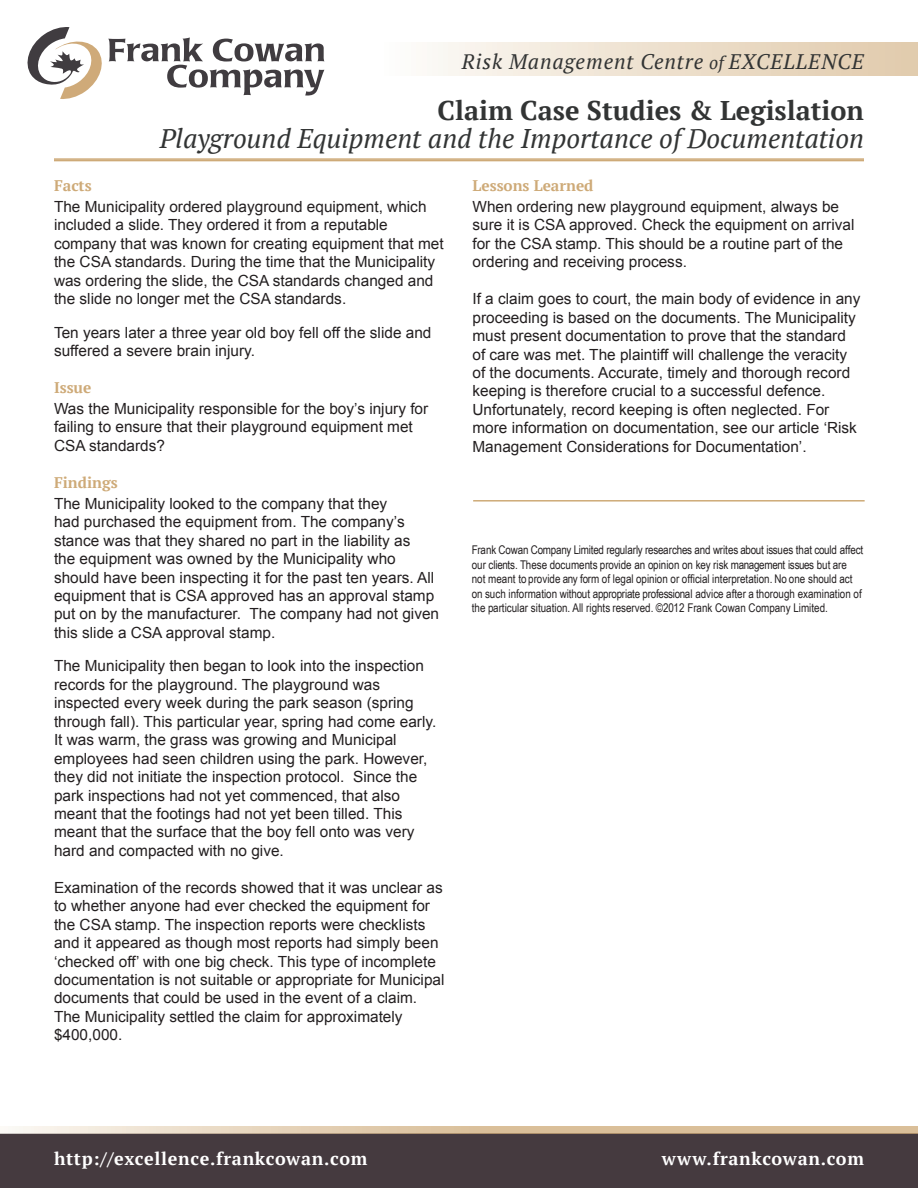
<style>
.page{position:relative;width:918px;height:1188px;background:#fff}
.page>*{position:absolute;margin:0;border:0;box-sizing:border-box;transform-origin:0 0}
.t1{font:italic 27px/28.5px "PT Serif";color:#323434;text-align:right}
.t2{font:italic 21px "PT Serif";letter-spacing:.04em;color:#323434}
.t3{font:700 18px "PT Serif";letter-spacing:.04em;color:#fff}
.t4{font:15.3px/18.5px "Arial";color:#231f20}
.t5{font:700 15.3px "PT Serif";color:#ceaa78}
.t6{font:12px/14.4px "Arial Narrow";color:#231f20}
.s1{font-size:18px}
.s2{font-weight:700;font-style:normal}
</style>
<div class="page">
<div style="left:0;top:1133px;width:918px;height:55px;background:#453a3f"></div>
<svg style="left:12px;top:1126px;width:906px;height:7px;background:#e1ccae"></svg>
<svg style="left:28px;top:27px;width:297px;height:72px"></svg>
<div style="left:378px;top:42px;width:540px;height:34px;background:linear-gradient(to right,#fdfcfa,#e0c9aa)"></div>
<hr style="left:54px;top:158px;width:810px;height:2px;background:#ceaa78">
<hr style="left:54px;top:160px;width:810px;height:1px;background:#ceaa78">
<hr style="left:473px;top:500px;width:392px;height:2px;background:#ceaa78">
<p class="t2" style="left:462px;top:48px;width:404px">Risk Management Centre <span class="s1">of</span> EXCELLENCE</p>
<p class="t1" style="left:160px;top:96px;width:706px"><span class="s2">Claim Case Studies &amp; Legislation<br></span>Playground Equipment and the Importance of Documentation</p>
<p class="t5" style="left:54px;top:175px;width:39px">Facts</p>
<p class="t4" style="left:54px;top:197px;width:391px">The Municipality ordered playground equipment, which included a slide. They ordered it from a reputable company that was known for creating equipment that met the CSA standards. During the time that the Municipality was ordering the slide, the CSA standards changed and the slide no longer met the CSA standards.</p>
<p class="t4" style="left:54px;top:323px;width:379px">Ten years later a three year old boy fell off the slide and suffered a severe brain injury.</p>
<p class="t5" style="left:54px;top:377px;width:39px">Issue</p>
<p class="t4" style="left:54px;top:400px;width:376px">Was the Municipality responsible for the boy’s injury for failing to ensure that their playground equipment met<br>CSA standards?</p>
<p class="t5" style="left:54px;top:472px;width:65px">Findings</p>
<p class="t4" style="left:54px;top:494px;width:387px">The Municipality looked to the company that they<br>had purchased the equipment from. The company’s stance was that they shared no part in the liability as<br>the equipment was owned by the Municipality who should have been inspecting it for the past ten years. All equipment that is CSA approved has an approval stamp put on by the manufacturer. The company had not given this slide a CSA approval stamp.</p>
<p class="t4" style="left:54px;top:657px;width:384px">The Municipality then began to look into the inspection records for the playground. The playground was inspected every week during the park season (spring through fall). This particular year, spring had come early.<br>It was warm, the grass was growing and Municipal employees had seen children using the park. However, they did not initiate the inspection protocol. Since the park inspections had not yet commenced, that also meant that the footings had not yet been tilled. This meant that the surface that the boy fell onto was very hard and compacted with no give.</p>
<p class="t4" style="left:54px;top:878px;width:392px">Examination of the records showed that it was unclear as to whether anyone had ever checked the equipment for the CSA stamp. The inspection reports were checklists and it appeared as though most reports had simply been ‘checked off’ with one big check. This type of incomplete documentation is not suitable or appropriate for Municipal documents that could be used in the event of a claim.<br>The Municipality settled the claim for approximately $400,000.</p>
<p class="t5" style="left:472px;top:175px;width:123px">Lessons Learned</p>
<p class="t4" style="left:472px;top:197px;width:383px">When ordering new playground equipment, always be sure it is CSA approved. Check the equipment on arrival for the CSA stamp. This should be a routine part of the ordering and receiving process.</p>
<p class="t4" style="left:472px;top:290px;width:389px">If a claim goes to court, the main body of evidence in any proceeding is based on the documents. The Municipality must present documentation to prove that the standard of care was met. The plaintiff will challenge the veracity of the documents. Accurate, timely and thorough record keeping is therefore crucial to a successful defence.<br>Unfortunately, record keeping is often neglected. For more information on documentation, see our article ‘Risk Management Considerations for Documentation’.</p>
<p class="t6" style="left:472px;top:543px;width:393px">Frank Cowan Company Limited regularly researches and writes about issues that could affect our clients. These documents provide an opinion on key risk management issues but are not meant to provide any form of legal opinion or official interpretation. No one should act on such information without appropriate professional advice after a thorough examination of the particular situation. All rights reserved. ©2012 Frank Cowan Company Limited.</p>
<p class="t3" style="left:54px;top:1146px;width:315px">http://excellence.frankcowan.com</p>
<p class="t3" style="left:662px;top:1146px;width:204px">www.frankcowan.com</p>
</div>
